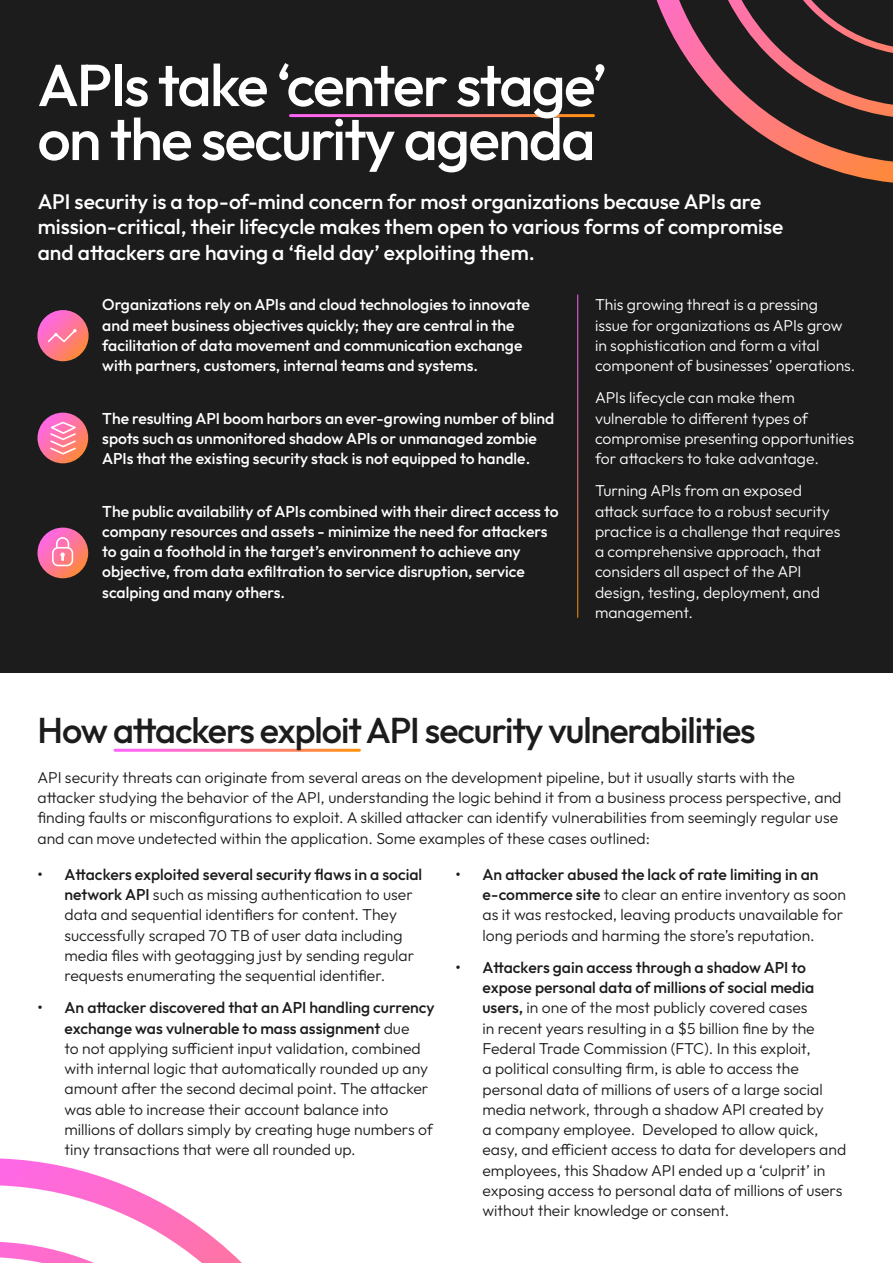
<style>
.page{position:relative;width:893px;height:1263px;background:#fff}
.page>*{position:absolute;margin:0;border:0;box-sizing:border-box;transform-origin:0 0}
.t1{font:500 59.1px/54px "Outfit";letter-spacing:-.03em;color:#fff}
.t2{font:500 36px "Outfit";letter-spacing:-.03em;color:#1c1c1c}
.t3{font:500 21px/25.5px "Outfit";color:#fff}
.t4{font:300 15.75px/20.2px "Outfit";color:#1c1c1c}
.t5{font:500 15.75px/20.2px "Outfit";color:#fff}
.t6{font:300 15.75px/20.2px "Outfit";color:#fff}
.s1{font-weight:500}
</style>
<div class="page">
<div style="left:0;top:0;width:893px;height:672px;background:#1c1c1c"></div>
<svg style="left:0;top:1158px;width:242px;height:105px"></svg>
<hr style="left:290px;top:114px;width:303px;height:3px;background:#fff">
<svg style="left:657px;top:0;width:236px;height:183px"></svg>
<hr style="left:577px;top:294px;width:1px;height:324px;background:#fff">
<svg style="left:38px;top:413px;width:50px;height:50px"></svg>
<svg style="left:38px;top:528px;width:50px;height:50px"></svg>
<svg style="left:37px;top:310px;width:52px;height:51px"></svg>
<svg style="left:46px;top:328px;width:31px;height:16px"></svg>
<svg style="left:49px;top:421px;width:30px;height:34px"></svg>
<div style="left:52px;top:547px;width:21px;height:19px;border:2px solid #fff;border-radius:5px"></div>
<svg style="left:55px;top:536px;width:15px;height:25px"></svg>
<h1 class="t1" style="left:38px;top:58px;width:571px">APIs take ‘center stage’ on the security agenda</h1>
<h3 class="t3" style="left:38px;top:188px;width:747px">API security is a top-of-mind concern for most organizations because APIs are mission-critical, their lifecycle makes them open to various forms of compromise and attackers are having a ‘field day’ exploiting them.</h3>
<p class="t5" style="left:102px;top:294px;width:429px">Organizations rely on APIs and cloud technologies to innovate and meet business objectives quickly; they are central in the facilitation of data movement and communication exchange with partners, customers, internal teams and systems.</p>
<p class="t5" style="left:102px;top:408px;width:454px">The resulting API boom harbors an ever-growing number of blind spots such as unmonitored shadow APIs or unmanaged zombie<br>APIs that the existing security stack is not equipped to handle.</p>
<p class="t5" style="left:102px;top:501px;width:458px">The public availability of APIs combined with their direct access to company resources and assets - minimize the need for attackers to gain a foothold in the target’s environment to achieve any objective, from data exfiltration to service disruption, service scalping and many others.</p>
<p class="t6" style="left:595px;top:295px;width:262px">This growing threat is a pressing<br>issue for organizations as APIs grow in sophistication and form a vital component of businesses’ operations.</p>
<p class="t6" style="left:595px;top:388px;width:260px">APIs lifecycle can make them vulnerable to different types of compromise presenting opportunities for attackers to take advantage.</p>
<p class="t6" style="left:595px;top:481px;width:247px">Turning APIs from an exposed attack surface to a robust security practice is a challenge that requires a comprehensive approach, that considers all aspect of the API design, testing, deployment, and management.</p>
<h2 class="t2" style="left:38px;top:709px;width:720px">How attackers exploit API security vulnerabilities</h2>
<p class="t4" style="left:38px;top:767px;width:805px">API security threats can originate from several areas on the development pipeline, but it usually starts with the attacker studying the behavior of the API, understanding the logic behind it from a business process perspective, and finding faults or misconfigurations to exploit. A skilled attacker can identify vulnerabilities from seemingly regular use and can move undetected within the application. Some examples of these cases outlined:</p>
<p class="t4" style="left:64px;top:864px;width:359px;text-indent:-27px"><span class="s1">• Attackers exploited several security flaws in a social network API</span> such as missing authentication to user data and sequential identifiers for content. They successfully scraped 70 TB of user data including media files with geotagging just by sending regular requests enumerating the sequential identifier.</p>
<p class="t4" style="left:64px;top:998px;width:372px;text-indent:-27px"><span class="s1">• An attacker discovered that an API handling currency exchange was vulnerable to mass assignment</span> due<br>to not applying sufficient input validation, combined with internal logic that automatically rounded up any amount after the second decimal point. The attacker was able to increase their account balance into millions of dollars simply by creating huge numbers of tiny transactions that were all rounded up.</p>
<p class="t4" style="left:482px;top:864px;width:365px;text-indent:-27px"><span class="s1">• An attacker abused the lack of rate limiting in an e-commerce site</span> to clear an entire inventory as soon as it was restocked, leaving products unavailable for long periods and harming the store’s reputation.</p>
<p class="t4" style="left:482px;top:957px;width:365px;text-indent:-27px"><span class="s1">• Attackers gain access through a shadow API to expose personal data of millions of social media users,</span> in one of the most publicly covered cases<br>in recent years resulting in a $5 billion fine by the Federal Trade Commission (FTC). In this exploit,<br>a political consulting firm, is able to access the personal data of millions of users of a large social media network, through a shadow API created by<br>a company employee. Developed to allow quick, easy, and efficient access to data for developers and employees, this Shadow API ended up a ‘culprit’ in exposing access to personal data of millions of users without their knowledge or consent.</p>
</div>
